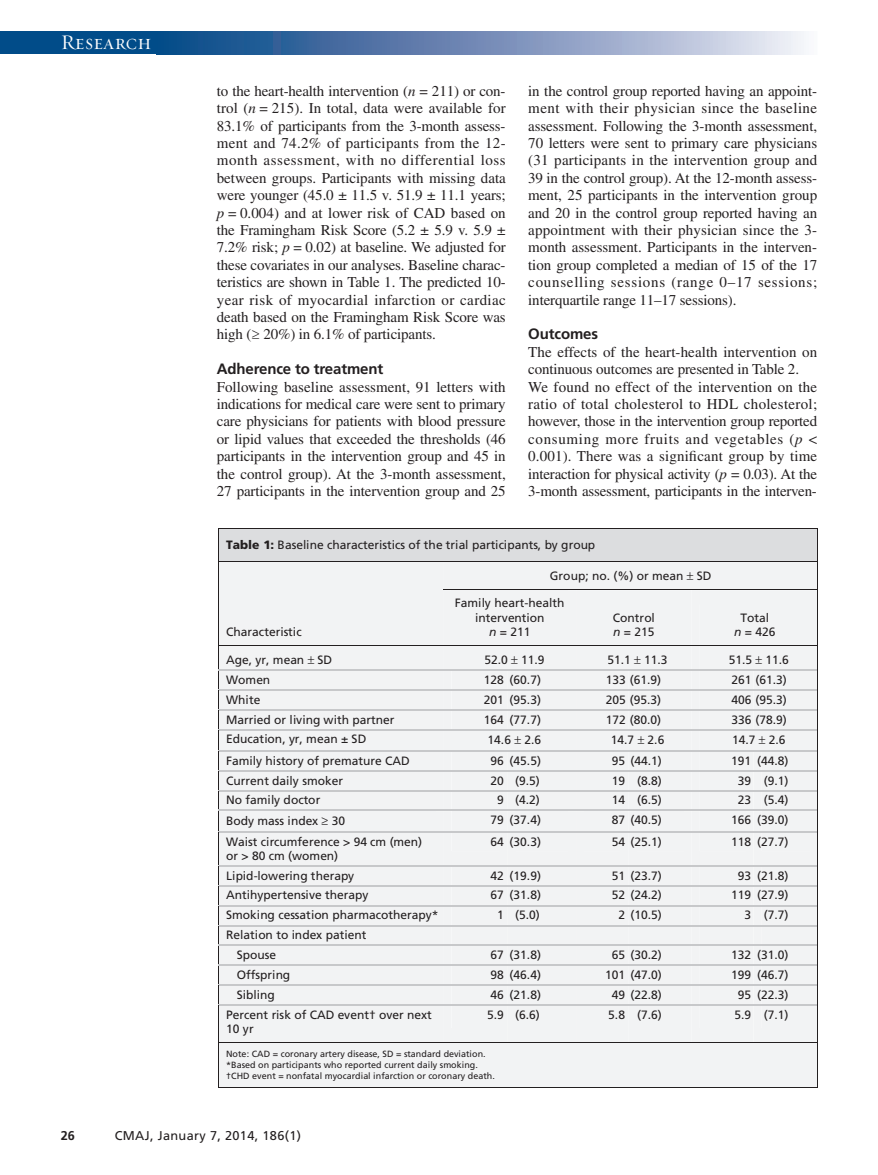
<style>
.page{position:relative;width:878px;height:1175px;background:#fff}
.page>*{position:absolute;margin:0;border:0;box-sizing:border-box;transform-origin:0 0}
.t1{font:21px "Requiem Display HTF Small Caps";letter-spacing:.005em;color:#fff}
.t2{font:15px/17.4px "Times LT Std";letter-spacing:-.01em;color:#231f20;text-align:justify}
.t3{font:700 15px "Frutiger LT Std";letter-spacing:-.01em;color:#231f20}
.t4{font:12.75px "Frutiger LT Std";letter-spacing:.025em;color:#231f20}
.t5{font:700 12.75px "Frutiger LT Std";color:#231f20}
.t6{font:12px/14.2px "Frutiger";color:#231f20}
.t7{font:9px/10.6px "Frutiger";color:#231f20}
.s1{font-style:italic}
.s2{font-family:"Univers LT Std";font-weight:300}
.s3{font-weight:900}
</style>
<div class="page">
<div style="left:0;top:32px;width:164px;height:22px;background:#014c89"></div>
<svg style="left:164px;top:32px;width:640px;height:22px;background:#7692ba"></svg>
<svg style="left:218px;top:528px;width:600px;height:559px"></svg>
<h1 class="t1" style="left:61px;top:30px;width:92px">Research</h1>
<p class="t2" style="left:217px;top:84px;width:290px">to the heart-health intervention (<span class="s1">n</span> = 211) or con&shy;trol (<span class="s1">n</span> = 215). In total, data were available for 83.1% of participants from the 3-month assess&shy;ment and 74.2% of participants from the 12- month assessment, with no differential loss between groups. Participants with missing data were younger (45.0 ± 11.5 v. 51.9 ± 11.1 years; <span class="s1">p</span> = 0.004) and at lower risk of CAD based on the Framingham Risk Score (5.2 ± 5.9 v. 5.9 ± 7.2% risk; <span class="s1">p</span> = 0.02) at baseline. We adjusted for these covariates in our analyses. Baseline charac&shy;teristics are shown in Table 1. The predicted 10- year risk of myocardial infarction or cardiac death based on the Framingham Risk Score was high (<span class="s2">≥</span> 20%) in 6.1% of participants.</p>
<p class="t3" style="left:217px;top:363px;width:168px">Adherence to treatment</p>
<p class="t2" style="left:217px;top:379px;width:290px">Following baseline assessment, 91 letters with indications for medical care were sent to primary care physicians for patients with blood pressure or lipid values that exceeded the thresholds (46 participants in the intervention group and 45 in the control group). At the 3-month assessment, 27 participants in the intervention group and 25</p>
<p class="t2" style="left:528px;top:84px;width:290px">in the control group reported having an appoint&shy;ment with their physician since the baseline assessment. Following the 3-month assessment, 70 letters were sent to primary care physicians (31 participants in the intervention group and 39 in the control group). At the 12-month assess&shy;ment, 25 participants in the intervention group and 20 in the control group reported having an appointment with their physician since the 3- month assessment. Participants in the interven&shy;tion group completed a median of 15 of the 17 counselling sessions (range 0–17 sessions; interquartile range 11–17 sessions).</p>
<p class="t3" style="left:528px;top:328px;width:71px">Outcomes</p>
<p class="t2" style="left:528px;top:345px;width:290px;text-align:left">The effects of the heart-health intervention on continuous outcomes are presented in Table 2.<br>We found no effect of the intervention on the ratio of total cholesterol to HDL cholesterol; however, those in the intervention group reported consuming more fruits and vegetables (<span class="s1">p</span> &lt; 0.001). There was a significant group by time interaction for physical activity (<span class="s1">p</span> = 0.03). At the 3-month assessment, participants in the interven-</p>
<p class="t6" style="left:226px;top:538px;width:370px"><span class="s3">Table 1:</span> Baseline characteristics of the trial participants, by group</p>
<p class="t6" style="left:226px;top:625px;width:77px">Characteristic</p>
<p class="t6" style="left:550px;top:569px;width:163px">Group; no. (%) or mean SD</p>
<p class="t6" style="left:455px;top:597px;width:111px;text-align:center">Family heart-health intervention<br><span class="s1">n</span> = 211</p>
<p class="t6" style="left:612px;top:611px;width:44px">Control <span class="s1">n</span> = 215</p>
<p class="t6" style="left:734px;top:611px;width:43px;text-align:center">Total<br><span class="s1">n</span> = 426</p>
<p class="t6" style="left:226px;top:653px;width:108px">Age, yr, mean SD</p>
<p class="t6" style="left:484px;top:653px;width:62px">52.0 11.9</p>
<p class="t6" style="left:607px;top:653px;width:62px">51.1 11.3</p>
<p class="t6" style="left:728px;top:653px;width:62px">51.5 11.6</p>
<p class="t6" style="left:226px;top:673px;width:46px">Women</p>
<p class="t6" style="left:484px;top:673px;width:59px">128 (60.7)</p>
<p class="t6" style="left:606px;top:673px;width:57px">133 (61.9)</p>
<p class="t6" style="left:731px;top:673px;width:57px">261 (61.3)</p>
<p class="t6" style="left:226px;top:693px;width:36px">White</p>
<p class="t6" style="left:484px;top:693px;width:59px">201 (95.3)</p>
<p class="t6" style="left:606px;top:693px;width:57px">205 (95.3)</p>
<p class="t6" style="left:731px;top:693px;width:57px">406 (95.3)</p>
<p class="t6" style="left:226px;top:713px;width:170px">Married or living with partner</p>
<p class="t6" style="left:484px;top:713px;width:59px">164 (77.7)</p>
<p class="t6" style="left:606px;top:713px;width:57px">172 (80.0)</p>
<p class="t6" style="left:731px;top:713px;width:57px">336 (78.9)</p>
<p class="t6" style="left:226px;top:733px;width:142px">Education, yr, mean ± SD</p>
<p class="t6" style="left:487px;top:734px;width:55px">14.6 2.6</p>
<p class="t6" style="left:610px;top:734px;width:55px">14.7 2.6</p>
<p class="t6" style="left:732px;top:734px;width:55px">14.7 2.6</p>
<p class="t6" style="left:226px;top:754px;width:185px">Family history of premature CAD</p>
<p class="t6" style="left:490px;top:754px;width:52px">96 (45.5)</p>
<p class="t6" style="left:611px;top:754px;width:52px">95 (44.1)</p>
<p class="t6" style="left:731px;top:754px;width:59px">191 (44.8)</p>
<p class="t6" style="left:226px;top:774px;width:118px">Current daily smoker</p>
<p class="t6" style="left:490px;top:774px;width:51px">20 (9.5)</p>
<p class="t6" style="left:611px;top:774px;width:52px">19 (8.8)</p>
<p class="t6" style="left:737px;top:774px;width:52px">39 (9.1)</p>
<p class="t6" style="left:226px;top:794px;width:96px">No family doctor</p>
<p class="t6" style="left:497px;top:794px;width:44px">9 (4.2)</p>
<p class="t6" style="left:611px;top:794px;width:52px">14 (6.5)</p>
<p class="t6" style="left:737px;top:794px;width:52px">23 (5.4)</p>
<p class="t6" style="left:226px;top:815px;width:120px">Body mass index ≥ 30</p>
<p class="t6" style="left:490px;top:814px;width:52px">79 (37.4)</p>
<p class="t6" style="left:611px;top:814px;width:52px">87 (40.5)</p>
<p class="t6" style="left:731px;top:814px;width:59px">166 (39.0)</p>
<p class="t6" style="left:226px;top:835px;width:197px">Waist circumference &gt; 94 cm (men) or &gt; 80 cm (women)</p>
<p class="t6" style="left:490px;top:835px;width:52px">64 (30.3)</p>
<p class="t6" style="left:611px;top:835px;width:52px">54 (25.1)</p>
<p class="t6" style="left:731px;top:835px;width:59px">118 (27.7)</p>
<p class="t6" style="left:226px;top:869px;width:130px">Lipid-lowering therapy</p>
<p class="t6" style="left:490px;top:869px;width:52px">42 (19.9)</p>
<p class="t6" style="left:611px;top:869px;width:52px">51 (23.7)</p>
<p class="t6" style="left:737px;top:869px;width:52px">93 (21.8)</p>
<p class="t6" style="left:226px;top:889px;width:144px">Antihypertensive therapy</p>
<p class="t6" style="left:490px;top:889px;width:52px">67 (31.8)</p>
<p class="t6" style="left:611px;top:889px;width:52px">52 (24.2)</p>
<p class="t6" style="left:731px;top:889px;width:59px">119 (27.9)</p>
<p class="t6" style="left:226px;top:909px;width:214px">Smoking cessation pharmacotherapy*</p>
<p class="t6" style="left:497px;top:909px;width:44px">1 (5.0)</p>
<p class="t6" style="left:618px;top:909px;width:45px">2 (10.5)</p>
<p class="t6" style="left:744px;top:909px;width:46px">3 (7.7)</p>
<p class="t6" style="left:237px;top:926px;width:131px;line-height:19.8px;text-indent:-11px">Relation to index patient<br>Spouse</p>
<p class="t6" style="left:490px;top:948px;width:52px">67 (31.8)</p>
<p class="t6" style="left:611px;top:948px;width:52px">65 (30.2)</p>
<p class="t6" style="left:731px;top:948px;width:59px">132 (31.0)</p>
<p class="t6" style="left:237px;top:968px;width:55px">Offspring</p>
<p class="t6" style="left:490px;top:968px;width:52px">98 (46.4)</p>
<p class="t6" style="left:605px;top:968px;width:58px">101 (47.0)</p>
<p class="t6" style="left:731px;top:968px;width:59px">199 (46.7)</p>
<p class="t6" style="left:237px;top:988px;width:40px">Sibling</p>
<p class="t6" style="left:490px;top:988px;width:52px">46 (21.8)</p>
<p class="t6" style="left:611px;top:988px;width:52px">49 (22.8)</p>
<p class="t6" style="left:737px;top:988px;width:52px">95 (22.3)</p>
<p class="t6" style="left:226px;top:1008px;width:207px">Percent risk of CAD event† over next<br>10 yr</p>
<p class="t6" style="left:487px;top:1008px;width:54px">5.9 (6.6)</p>
<p class="t6" style="left:608px;top:1008px;width:55px">5.8 (7.6)</p>
<p class="t6" style="left:734px;top:1008px;width:56px">5.9 (7.1)</p>
<p class="t7" style="left:226px;top:1049px;width:270px">Note: CAD = coronary artery disease, SD = standard deviation. *Based on participants who reported current daily smoking. †CHD event = nonfatal myocardial infarction or coronary death.</p>
<p class="t5" style="left:61px;top:1130px;width:16px">26</p>
<p class="t4" style="left:115px;top:1130px;width:188px">CMAJ, January 7, 2014, 186(1)</p>
</div>
